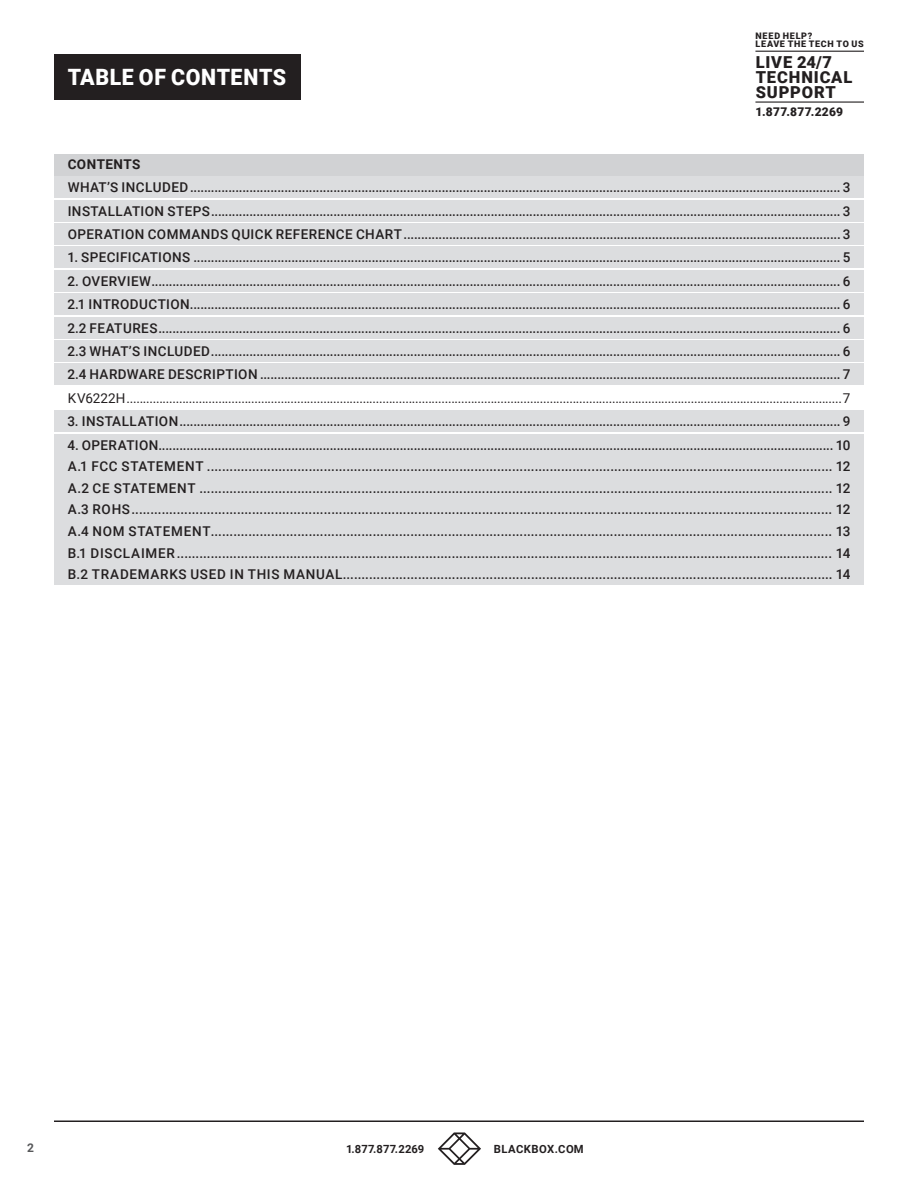
<style>
.page{position:relative;width:918px;height:1188px;background:#fff}
.page>*{position:absolute;margin:0;border:0;box-sizing:border-box;transform-origin:0 0}
.t1{font:900 22.5px "Roboto";letter-spacing:.025em;color:#fff;scale:.95 1}
.t2{font:900 16.5px/15px "Roboto";letter-spacing:.05em;color:#231f20}
.t3{font:500 13.5px/23.4px "Roboto";letter-spacing:.035em;color:#231f20;text-align:justify}
.t4{font:13.5px "Roboto";letter-spacing:.005em;color:#231f20}
.t5{font:700 13.5px "Roboto";letter-spacing:.03em;color:#231f20}
.t6{font:900 12px "Roboto";letter-spacing:.02em;color:#231f20}
.t7{font:700 12px "Roboto";color:#57585a}
.t8{font:700 11.25px "Roboto";letter-spacing:.02em;color:#231f20}
.t9{font:700 11.25px "Roboto";letter-spacing:.045em;color:#231f20}
.t10{font:900 9px/8.6px "Roboto";letter-spacing:.08em;color:#231f20}
</style>
<div class="page">
<hr style="left:54px;top:1120px;width:810px;height:2px;background:#231f20">
<div style="left:54px;top:54px;width:246px;height:45px;background:#231f20"></div>
<hr style="left:755px;top:51px;width:109px;height:1px;background:#231f20">
<hr style="left:755px;top:101px;width:109px;height:2px;background:#231f20">
<svg style="left:438px;top:1132px;width:43px;height:33px"></svg>
<div style="left:54px;top:154px;width:810px;height:21px;background:#d1d2d4"></div>
<div style="left:54px;top:177px;width:810px;height:21px;background:#dcdddf"></div>
<div style="left:54px;top:200px;width:810px;height:21px;background:#dcdddf"></div>
<div style="left:54px;top:223px;width:810px;height:22px;background:#dcdddf"></div>
<div style="left:54px;top:247px;width:810px;height:21px;background:#dcdddf"></div>
<div style="left:54px;top:270px;width:810px;height:21px;background:#dcdddf"></div>
<div style="left:54px;top:294px;width:810px;height:21px;background:#dcdddf"></div>
<div style="left:54px;top:317px;width:810px;height:21px;background:#dcdddf"></div>
<div style="left:54px;top:340px;width:810px;height:22px;background:#dcdddf"></div>
<div style="left:54px;top:364px;width:810px;height:21px;background:#dcdddf"></div>
<div style="left:54px;top:411px;width:810px;height:21px;background:#dcdddf"></div>
<div style="left:54px;top:434px;width:810px;height:21px;background:#dcdddf"></div>
<div style="left:54px;top:456px;width:810px;height:21px;background:#dcdddf"></div>
<div style="left:54px;top:477px;width:810px;height:21px;background:#dcdddf"></div>
<div style="left:54px;top:499px;width:810px;height:21px;background:#dcdddf"></div>
<div style="left:54px;top:520px;width:810px;height:22px;background:#dcdddf"></div>
<div style="left:54px;top:542px;width:810px;height:21px;background:#dcdddf"></div>
<div style="left:54px;top:564px;width:810px;height:21px;background:#dcdddf"></div>
<h1 class="t1" style="left:68px;top:61px;width:231px">TABLE OF CONTENTS</h1>
<p class="t10" style="left:756px;top:31px;width:110px">NEED HELP?<br>LEAVE THE TECH TO US</p>
<p class="t2" style="left:756px;top:54px;width:98px">LIVE 24/7<br>TECHNICAL<br>SUPPORT</p>
<p class="t6" style="left:755px;top:103px;width:89px">1.877.877.2269</p>
<p class="t5" style="left:68px;top:155px;width:74px">CONTENTS</p>
<p class="t3" style="left:68px;top:175px;width:784px">WHAT’S INCLUDED.......................................................................................................................................................................................... 3<br>INSTALLATION STEPS.................................................................................................................................................................................... 3<br>OPERATION COMMANDS QUICK REFERENCE CHART............................................................................................................................. 3</p>
<p class="t3" style="left:67px;top:245px;width:784px">1. SPECIFICATIONS ......................................................................................................................................................................................... 5</p>
<p class="t3" style="left:67px;top:269px;width:785px">2. OVERVIEW..................................................................................................................................................................................................... 6<br>2.1 INTRODUCTION.......................................................................................................................................................................................... 6<br>2.2 FEATURES................................................................................................................................................................................................... 6<br>2.3 WHAT’S INCLUDED.................................................................................................................................................................................... 6<br>2.4 HARDWARE DESCRIPTION ...................................................................................................................................................................... 7</p>
<p class="t4" style="left:68px;top:388px;width:784px">KV6222H..........................................................................................................................................................................................................................7</p>
<p class="t3" style="left:67px;top:409px;width:784px">3. INSTALLATION............................................................................................................................................................................................. 9</p>
<p class="t3" style="left:67px;top:433px;width:785px;line-height:21.6px">4. OPERATION................................................................................................................................................................................................. 10<br>A.1 FCC STATEMENT ...................................................................................................................................................................... 12<br>A.2 CE STATEMENT ........................................................................................................................................................................ 12<br>A.3 ROHS.......................................................................................................................................................................................... 12<br>A.4 NOM STATEMENT..................................................................................................................................................................... 13<br>B.1 DISCLAIMER.............................................................................................................................................................................. 14<br>B.2 TRADEMARKS USED IN THIS MANUAL.................................................................................................................................. 14</p>
<p class="t7" style="left:27px;top:1139px;width:8px">2</p>
<p class="t8" style="left:346px;top:1141px;width:80px">1.877.877.2269</p>
<p class="t9" style="left:494px;top:1141px;width:91px">BLACKBOX.COM</p>
</div>
